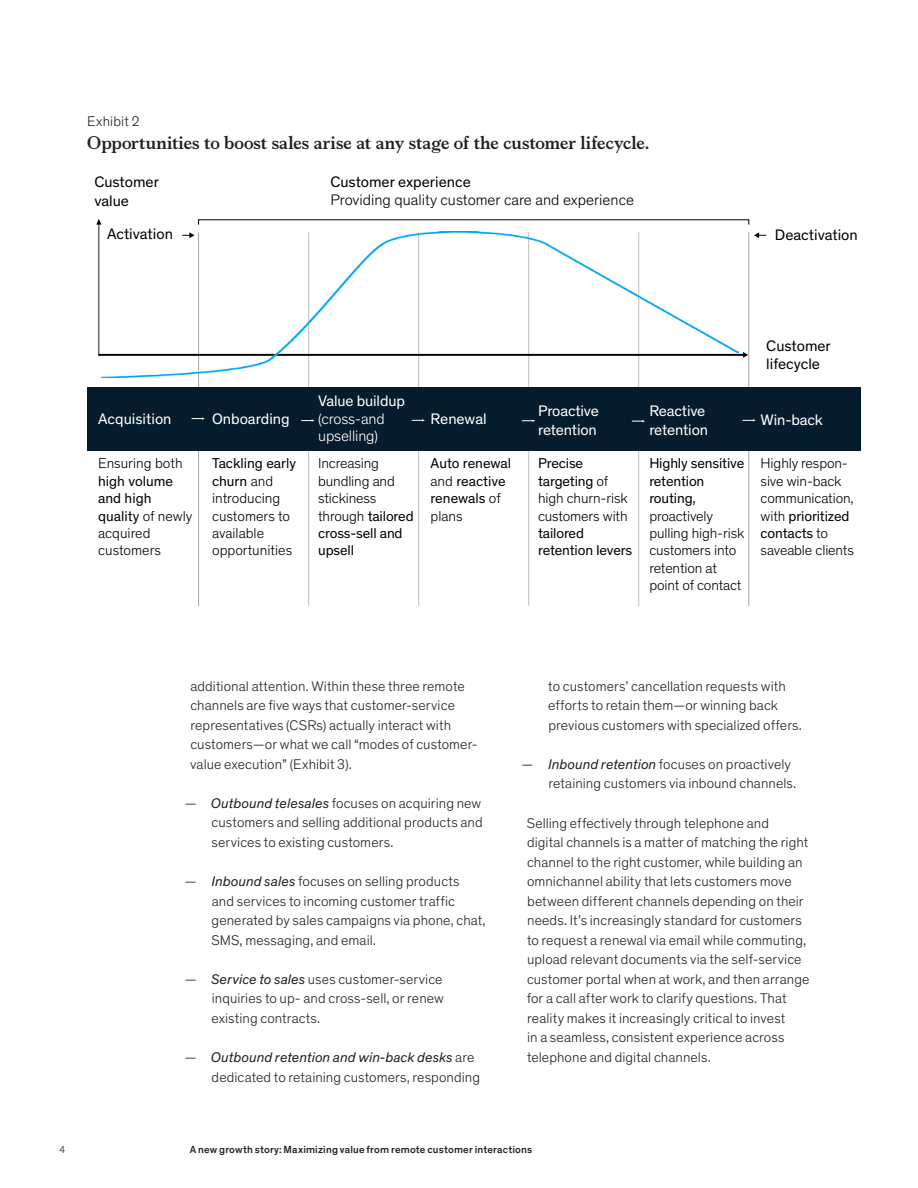
<style>
.page{position:relative;width:918px;height:1188px;background:#fff}
.page>*{position:absolute;margin:0;border:0;box-sizing:border-box;transform-origin:0 0}
.t1{font:500 22.2px "Theinhardt Pan";color:#000}
.Exhibit_number{font:700 18px "Bower";letter-spacing:.005em;color:#231f20}
.t2{font:15.45px/18.6px "Theinhardt Pan";letter-spacing:-.01em;color:#fff}
.t3{font:300 15.45px/18.6px "Theinhardt Pan";color:#000}
.t4{font:15.45px/18.6px "Theinhardt Pan";color:#000}
.t5{font:300 15.45px/17.4px "Theinhardt Pan";letter-spacing:-.01em;color:#fff}
.t6{font:300 14.55px/17.4px "Theinhardt Pan";letter-spacing:-.01em;color:#000}
.t7{font:14.55px/17.4px "Theinhardt Pan";letter-spacing:-.01em;color:#000}
.Body_text{font:300 14.25px/19.5px "Mc Kinsey Sans";letter-spacing:.005em;color:#231f20}
.Bullet___Level_1{font:300 14.25px/19.5px "Mc Kinsey Sans";letter-spacing:.005em;color:#231f20}
.Exhibit_number-2{font:300 14.25px "Theinhardt Pan";letter-spacing:.01em;color:#231f20}
.Header_footer___Blac{font:500 10.5px "Theinhardt Pan";letter-spacing:.015em;color:#231f20}
.t8{font:300 10.5px "Theinhardt Pan";color:#231f20}
.s1{font-weight:400}
.s2{font-weight:300}
.s3{font-family:"Theinhardt Pan"}
.s4{font-family:"Theinhardt Pan";font-weight:400;font-style:italic}
</style>
<div class="page">
<hr style="left:308px;top:232px;width:1px;height:374px;background:#bfbfbf">
<hr style="left:418px;top:232px;width:1px;height:374px;background:#bfbfbf">
<hr style="left:528px;top:232px;width:1px;height:374px;background:#bfbfbf">
<hr style="left:749px;top:232px;width:1px;height:374px;background:#a6a6a6">
<hr style="left:198px;top:232px;width:1px;height:374px;background:#a6a6a6">
<hr style="left:638px;top:232px;width:1px;height:374px;background:#bfbfbf">
<div style="left:88px;top:388px;width:773px;height:63px;background:#051c2c"></div>
<svg style="left:754px;top:232px;width:12px;height:6px"></svg>
<svg style="left:96px;top:219px;width:652px;height:139px"></svg>
<img style="left:101px;top:232px;width:637px;height:145px">
<img style="left:101px;top:377px;width:637px;height:1px">
<svg style="left:192px;top:417px;width:13px;height:3px"></svg>
<svg style="left:743px;top:419px;width:13px;height:3px"></svg>
<svg style="left:632px;top:420px;width:13px;height:2px"></svg>
<svg style="left:522px;top:419px;width:13px;height:3px"></svg>
<svg style="left:301px;top:419px;width:13px;height:3px"></svg>
<svg style="left:412px;top:419px;width:13px;height:3px"></svg>
<p class="Exhibit_number-2" style="left:87px;top:112px;width:54px">Exhibit 2</p>
<p class="Exhibit_number" style="left:87px;top:129px;width:564px">Opportunities to boost sales arise at any stage of the customer lifecycle.</p>
<p class="t1" style="left:89px;top:117px;width:708px">Opportunities to boost sales arise at any stage of the customer lifecycle.</p>
<p class="t4" style="left:94px;top:172px;width:66px">Customer value</p>
<p class="t4" style="left:107px;top:224px;width:67px">Activation</p>
<p class="t3" style="left:330px;top:171px;width:305px"><span class="s1">Customer experience<br></span>Providing quality customer care and experience</p>
<p class="t4" style="left:775px;top:225px;width:84px">Deactivation</p>
<p class="t2" style="left:98px;top:409px;width:75px">Acquisition</p>
<p class="t2" style="left:212px;top:409px;width:79px">Onboarding</p>
<p class="t5" style="left:318px;top:392px;width:88px"><span class="s1">Value buildup </span>(cross-and upselling)</p>
<p class="t4" style="left:766px;top:335px;width:66px">Customer lifecycle</p>
<p class="t2" style="left:431px;top:408px;width:58px">Renewal</p>
<p class="t2" style="left:538px;top:401px;width:62px">Proactive retention</p>
<p class="t2" style="left:649px;top:401px;width:60px">Reactive retention</p>
<p class="t2" style="left:761px;top:409px;width:64px">Win-back</p>
<p class="t6" style="left:98px;top:454px;width:96px">Ensuring both <span class="s1">high volume and high quality</span> of newly acquired customers</p>
<p class="t6" style="left:212px;top:454px;width:86px"><span class="s1">Tackling early churn</span> and introducing customers to available opportunities</p>
<p class="t6" style="left:318px;top:454px;width:97px">Increasing bundling and stickiness through <span class="s1">tailored cross-sell and upsell</span></p>
<p class="t7" style="left:431px;top:454px;width:82px">Auto renewal <span class="s2">and</span> reactive renewals <span class="s2">of plans</span></p>
<p class="t7" style="left:538px;top:454px;width:96px">Precise targeting <span class="s2">of high churn-risk customers with </span>tailored retention Ievers</p>
<p class="t6" style="left:649px;top:454px;width:97px"><span class="s1">Highly sensitive retention routing, </span>proactively pulling high-risk customers into retention at point of contact</p>
<p class="t6" style="left:761px;top:454px;width:95px">Highly respon&shy;sive win-back communication, with <span class="s1">prioritized contacts</span> to saveable clients</p>
<p class="Body_text" style="left:190px;top:676px;width:289px">additional attention. Within these three remote channels are five ways that customer-service representatives (CSRs) actually interact with customers—or what we call “modes of customer&shy;value execution” (Exhibit 3).</p>
<p class="Bullet___Level_1" style="left:212px;top:793px;width:273px;text-align:justify;text-indent:-27px"><span class="s3">—</span> <span class="s4">Outbound telesales</span> focuses on acquiring new customers and selling additional products and services to existing customers.</p>
<p class="Bullet___Level_1" style="left:211px;top:871px;width:276px;text-indent:-26px"><span class="s3">—</span> <span class="s4">Inbound sales</span> focuses on selling products<br>and services to incoming customer traffic generated by sales campaigns via phone, chat, SMS, messaging, and email.</p>
<p class="Bullet___Level_1" style="left:211px;top:969px;width:234px;text-align:justify;text-indent:-26px"><span class="s3">—</span> <span class="s4">Service to sales</span> uses customer-service inquiries to up- and cross-sell, or renew existing contracts.</p>
<p class="Bullet___Level_1" style="left:212px;top:1047px;width:270px;text-indent:-27px"><span class="s3">—</span> <span class="s4">Outbound retention and win-back desks</span> are dedicated to retaining customers, responding</p>
<p class="Bullet___Level_1" style="left:548px;top:676px;width:255px">to customers’ cancellation requests with efforts to retain them—or winning back previous customers with specialized offers.</p>
<p class="Bullet___Level_1" style="left:548px;top:754px;width:249px;text-indent:-27px"><span class="s3">—</span> <span class="s4">Inbound retention</span> focuses on proactively retaining customers via inbound channels.</p>
<p class="Body_text" style="left:527px;top:812px;width:284px">Selling effectively through telephone and<br>digital channels is a matter of matching the right channel to the right customer, while building an omnichannel ability that lets customers move between different channels depending on their needs. It’s increasingly standard for customers to request a renewal via email while commuting, upload relevant documents via the self-service customer portal when at work, and then arrange for a call after work to clarify questions. That reality makes it increasingly critical to invest<br>in a seamless, consistent experience across telephone and digital channels.</p>
<p class="t8" style="left:60px;top:1142px;width:7px">4</p>
<p class="Header_footer___Blac" style="left:190px;top:1142px;width:344px">A new growth story: Maximizing value from remote customer interactions</p>
</div>
